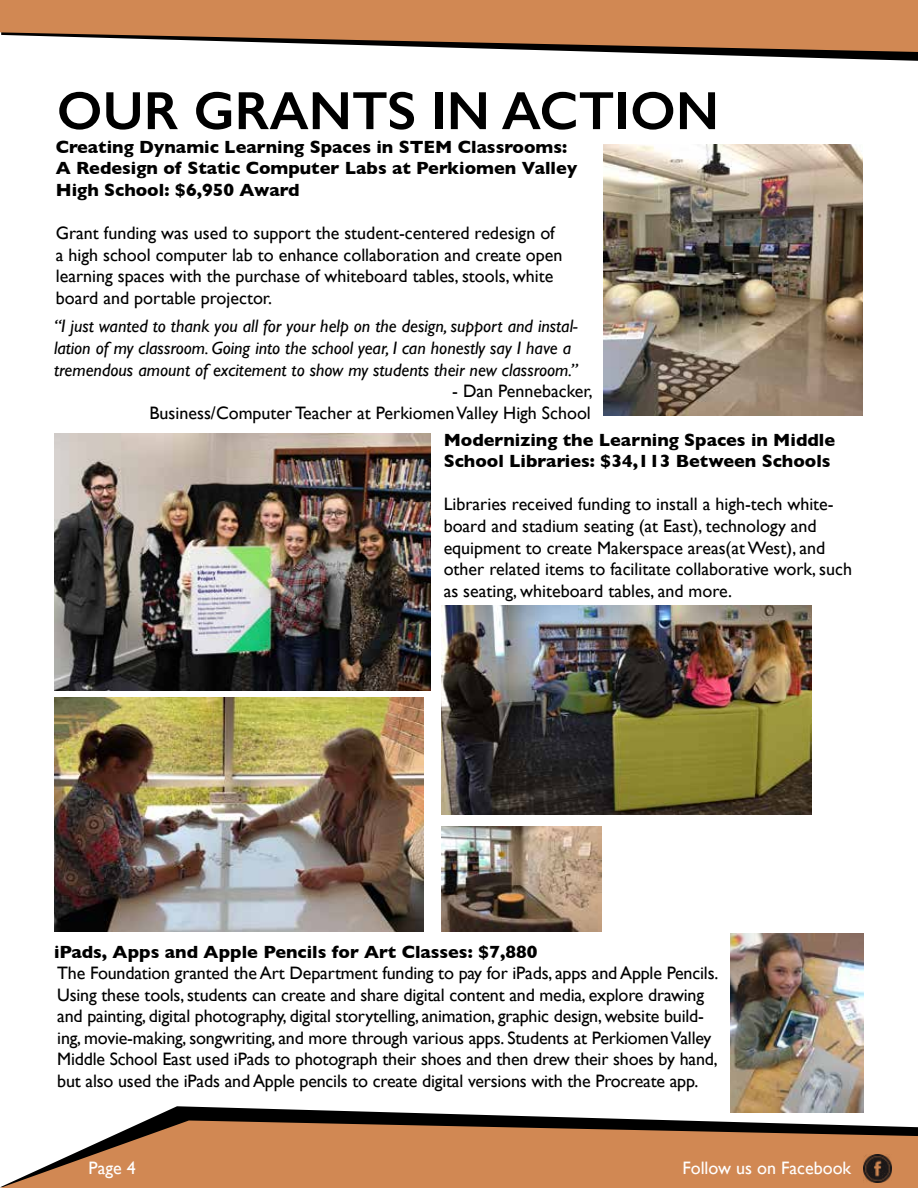
<style>
.page{position:relative;width:918px;height:1188px;background:#fff}
.page>*{position:absolute;margin:0;border:0;box-sizing:border-box;transform-origin:0 0}
.t1{font:600 54px "Gill Sans";color:#000}
.t2{font:18px/21.6px "Gill Sans";letter-spacing:-.01em;color:#000}
.t3{font:700 18px/21.6px "Gill Sans";color:#000}
.t4{font:italic 18px/21.6px "Gill Sans";color:#000}
.t5{font:18px "Gill Sans";color:#fff}
</style>
<div class="page">
<svg style="left:607px;top:52px;width:311px;height:9px"></svg>
<svg style="left:0;top:0;width:918px;height:52px;background:#c58a5f"></svg>
<svg style="left:147px;top:1106px;width:717px;height:14px"></svg>
<svg style="left:0;top:1120px;width:918px;height:68px;background:#bf855a"></svg>
<img style="left:604px;top:144px;width:258px;height:272px">
<img style="left:442px;top:826px;width:160px;height:106px">
<img style="left:54px;top:698px;width:370px;height:234px">
<img style="left:442px;top:606px;width:370px;height:209px">
<img style="left:54px;top:433px;width:376px;height:257px">
<img style="left:864px;top:1155px;width:28px;height:27px">
<img style="left:730px;top:933px;width:133px;height:179px">
<h1 class="t1" style="left:57px;top:78px;width:664px">OUR GRANTS IN ACTION</h1>
<p class="t3" style="left:56px;top:135px;width:523px">Creating Dynamic Learning Spaces in STEM Classrooms:<br>A Redesign of Static Computer Labs at Perkiomen Valley<br>High School: $6,950 Award</p>
<p class="t2" style="left:56px;top:222px;width:508px">Grant funding was used to support the student-centered redesign of a high school computer lab to enhance collaboration and create open learning spaces with the purchase of whiteboard tables, stools, white board and portable projector.</p>
<p class="t4" style="left:54px;top:315px;width:525px">“I just wanted to thank you all for your help on the design, support and instal&shy;lation of my classroom. Going into the school year, I can honestly say I have a tremendous amount of excitement to show my students their new classroom.”</p>
<p class="t2" style="left:149px;top:380px;width:445px;text-align:right">- Dan Pennebacker,<br>Business/Computer Teacher at Perkiomen Valley High School</p>
<p class="t3" style="left:444px;top:428px;width:393px">Modernizing the Learning Spaces in Middle<br>School Libraries: $34,113 Between Schools</p>
<p class="t2" style="left:444px;top:493px;width:410px">Libraries received funding to install a high-tech white&shy;board and stadium seating (at East), technology and equipment to create Makerspace areas(at West), and other related items to facilitate collaborative work, such as seating, whiteboard tables, and more.</p>
<p class="t3" style="left:54px;top:941px;width:485px">iPads, Apps and Apple Pencils for Art Classes: $7,880</p>
<p class="t2" style="left:57px;top:962px;width:663px">The Foundation granted the Art Department funding to pay for iPads, apps and Apple Pencils.<br>Using these tools, students can create and share digital content and media, explore drawing and painting, digital photography, digital storytelling, animation, graphic design, website build&shy;ing, movie-making, songwriting, and more through various apps. Students at Perkiomen Valley Middle School East used iPads to photograph their shoes and then drew their shoes by hand, but also used the iPads and Apple pencils to create digital versions with the Procreate app.</p>
<p class="t5" style="left:89px;top:1158px;width:49px">Page 4</p>
<p class="t5" style="left:683px;top:1158px;width:170px">Follow us on Facebook</p>
</div>
